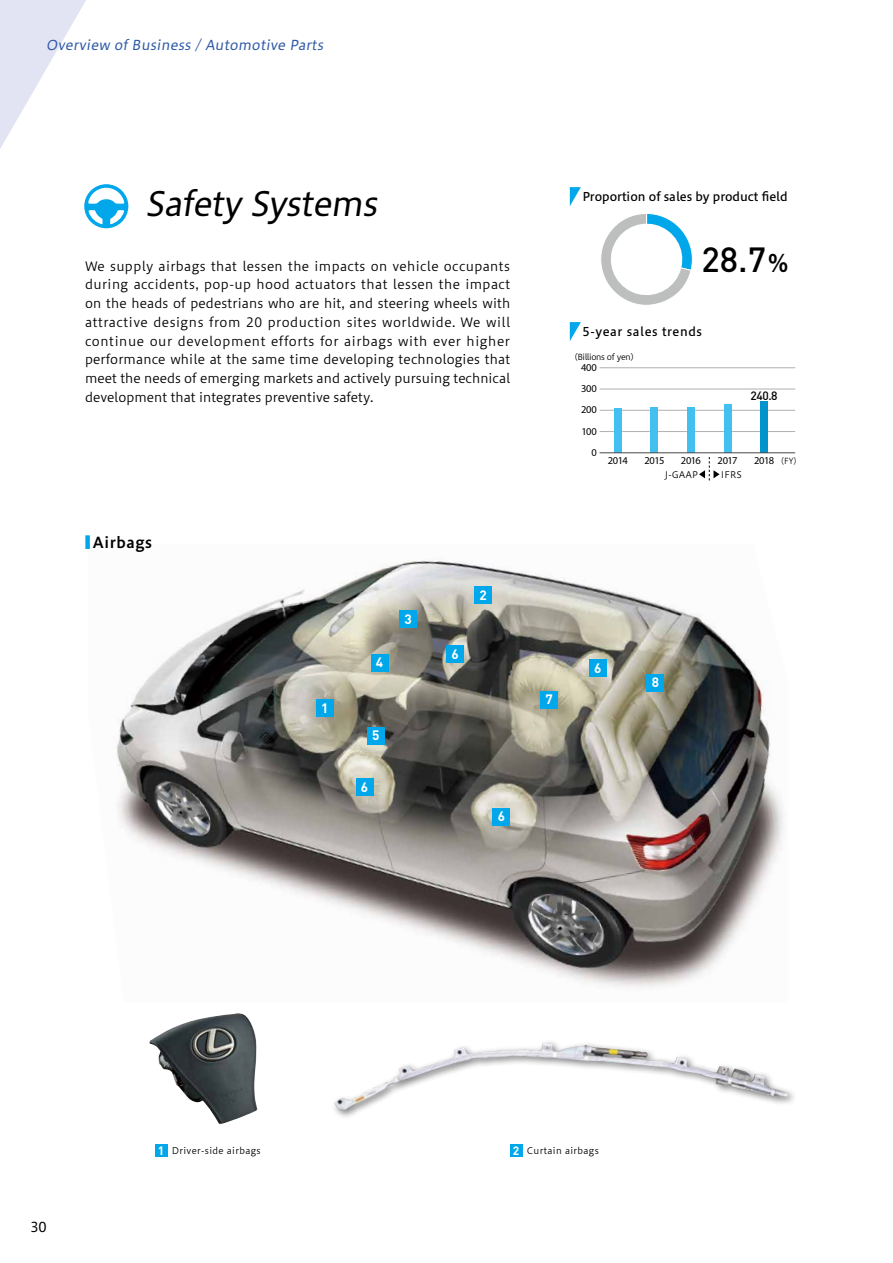
<style>
.page{position:relative;width:893px;height:1263px;background:#fff}
.page>*{position:absolute;margin:0;border:0;box-sizing:border-box;transform-origin:0 0}
.t1{font:500 34.5px "DIN";color:#000}
.t2{font:33px "Hiragino UD Sans Std W4";color:#000}
.t3{font:15px "Hiragino UD Sans Std W6";letter-spacing:.04em;color:#000}
.t4{font:13.5px "Hiragino UD Sans Std W4";color:#2e59a7}
.t5{font:700 13.5px "DIN";color:#fff}
.t6{font:13.5px "Hiragino UD Sans Std W4";color:#000}
.t7{font:12.75px/18.8px "Hiragino UD Sans Std W3";color:#000;text-align:justify}
.t8{font:12px "Hiragino UD Sans Std W5";color:#000}
.t9{font:12px "Hiragino UD Sans Std W5";letter-spacing:.05em;color:#000}
.t10{font:500 12px "DIN";color:#000}
.t11{font:10.5px "DIN";letter-spacing:-.03em;color:#000}
.t12{font:9px "Hiragino UD Sans Std W3";letter-spacing:.04em;color:#000}
.t13{font:8.25px "Hiragino UD Sans F Std W3";letter-spacing:-.05em;color:#000}
.t14{font:8.25px "Hiragino UD Sans F Std W3";letter-spacing:-.05em;color:#000;scale:.9 1}
.s1{font-size:18px;color:#00a7ea}
.s2{font-family:"Hiragino UD Sans Std W6";font-weight:400;font-size:24.15px}
.s3{font-family:"DIN";font-weight:700;font-size:12px;color:#fff}
</style>
<div class="page">
<img style="left:116px;top:559px;width:668px;height:429px">
<svg style="left:570px;top:187px;width:11px;height:19px"></svg>
<svg style="left:0;top:0;width:86px;height:149px"></svg>
<svg style="left:84px;top:184px;width:44px;height:44px"></svg>
<hr style="left:600px;top:431px;width:195px;height:1px;background:#b0b0b1">
<hr style="left:600px;top:410px;width:195px;height:1px;background:#b0b0b1">
<hr style="left:600px;top:389px;width:195px;height:1px;background:#b0b0b1">
<hr style="left:600px;top:367px;width:195px;height:1px;background:#b0b0b1">
<div style="left:614px;top:408px;width:8px;height:45px;background:#44c0f0"></div>
<div style="left:651px;top:408px;width:7px;height:45px;background:#44c0f0"></div>
<div style="left:687px;top:408px;width:8px;height:45px;background:#44c0f0"></div>
<div style="left:724px;top:405px;width:7px;height:48px;background:#44c0f0"></div>
<div style="left:760px;top:402px;width:8px;height:51px;background:#0093cc"></div>
<hr style="left:600px;top:452px;width:195px;height:1px;background:#4c4948">
<svg style="left:699px;top:457px;width:20px;height:24px"></svg>
<div style="left:330px;top:1038px;width:467px;height:81px;background:#000;opacity:.5"></div>
<img style="left:334px;top:1043px;width:209px;height:67px">
<img style="left:149px;top:1013px;width:108px;height:111px">
<div style="left:155px;top:1144px;width:13px;height:13px;background:#00a7ea"></div>
<div style="left:510px;top:1144px;width:13px;height:13px;background:#00a7ea"></div>
<div style="left:316px;top:699px;width:17px;height:17px;background:#00a7ea"></div>
<div style="left:475px;top:587px;width:17px;height:17px;background:#00a7ea"></div>
<div style="left:400px;top:610px;width:17px;height:17px;background:#00a7ea"></div>
<div style="left:371px;top:654px;width:17px;height:17px;background:#00a7ea"></div>
<div style="left:367px;top:727px;width:17px;height:17px;background:#00a7ea"></div>
<div style="left:356px;top:778px;width:17px;height:17px;background:#00a7ea"></div>
<div style="left:446px;top:646px;width:17px;height:17px;background:#00a7ea"></div>
<div style="left:589px;top:659px;width:17px;height:17px;background:#00a7ea"></div>
<div style="left:493px;top:808px;width:17px;height:17px;background:#00a7ea"></div>
<div style="left:541px;top:691px;width:17px;height:17px;background:#00a7ea"></div>
<div style="left:647px;top:674px;width:17px;height:17px;background:#00a7ea"></div>
<svg style="left:570px;top:322px;width:11px;height:19px"></svg>
<svg style="left:601px;top:213px;width:92px;height:92px"></svg>
<p class="t4" style="left:46px;top:35px;width:281px">Overview of Business / Automotive Parts</p>
<h2 class="t2" style="left:145px;top:179px;width:241px">Safety Systems</h2>
<p class="t7" style="left:85px;top:256px;width:427px">We supply airbags that lessen the impacts on vehicle occupants during accidents, pop-up hood actuators that lessen the impact on the heads of pedestrians who are hit, and steering wheels with attractive designs from 20 production sites worldwide. We will continue our development efforts for airbags with ever higher performance while at the same time developing technologies that meet the needs of emerging markets and actively pursuing technical development that integrates preventive safety.</p>
<p class="t3" style="left:85px;top:531px;width:69px"><span class="s1">■</span> Airbags</p>
<p class="t5" style="left:321px;top:699px;width:9px">1</p>
<p class="t5" style="left:376px;top:654px;width:9px">4</p>
<p class="t5" style="left:405px;top:610px;width:9px">3</p>
<p class="t5" style="left:372px;top:727px;width:9px">5</p>
<p class="t5" style="left:361px;top:778px;width:9px">6</p>
<p class="t5" style="left:451px;top:645px;width:9px">6</p>
<p class="t5" style="left:479px;top:586px;width:9px">2</p>
<p class="t5" style="left:498px;top:808px;width:9px">6</p>
<p class="t8" style="left:583px;top:188px;width:207px">Proportion of sales by product field</p>
<h1 class="t1" style="left:701px;top:237px;width:90px">28.7<span class="s2">％</span></h1>
<p class="t9" style="left:583px;top:323px;width:121px">5-year sales trends</p>
<p class="t13" style="left:570px;top:350px;width:71px">（Billions of yen）</p>
<p class="t11" style="left:581px;top:361px;width:17px">400</p>
<p class="t11" style="left:581px;top:382px;width:17px">300</p>
<p class="t11" style="left:581px;top:403px;width:17px">200</p>
<p class="t11" style="left:582px;top:424px;width:17px">100</p>
<p class="t11" style="left:591px;top:446px;width:7px">0</p>
<p class="t10" style="left:750px;top:387px;width:29px">240.8</p>
<p class="t11" style="left:608px;top:454px;width:22px">2014</p>
<p class="t11" style="left:644px;top:454px;width:22px">2015</p>
<p class="t11" style="left:681px;top:454px;width:22px">2016</p>
<p class="t11" style="left:717px;top:454px;width:22px">2017</p>
<p class="t11" style="left:754px;top:454px;width:22px">2018</p>
<p class="t12" style="left:665px;top:468px;width:35px">J-GAAP</p>
<p class="t12" style="left:721px;top:468px;width:22px">IFRS</p>
<p class="t14" style="left:777px;top:454px;width:28px">（FY）</p>
<p class="t5" style="left:545px;top:691px;width:9px">7</p>
<p class="t5" style="left:594px;top:659px;width:9px">6</p>
<p class="t5" style="left:652px;top:674px;width:9px">8</p>
<p class="t6" style="left:30px;top:1217px;width:18px">30</p>
<p class="t12" style="left:158px;top:1143px;width:104px"><span class="s3">1</span> Driver-side airbags</p>
<p class="t12" style="left:513px;top:1143px;width:87px"><span class="s3">2</span> Curtain airbags</p>
</div>
